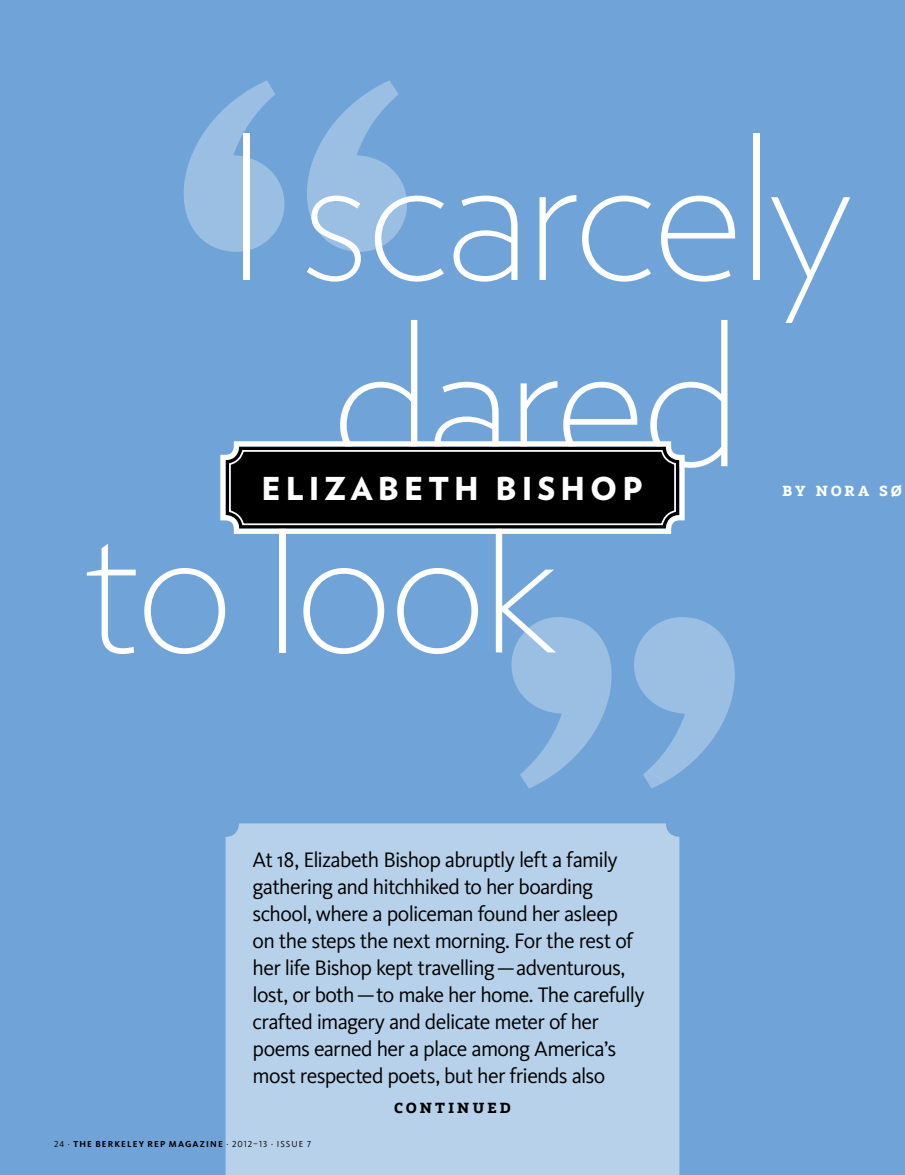
<style>
.page{position:relative;width:905px;height:1175px;background:#fff}
.page>*{position:absolute;margin:0;border:0;box-sizing:border-box;transform-origin:0 0}
.t1{font:200 199.5px "Verlag";letter-spacing:-.025em;color:#fff}
.t2{font:900 31.5px "Verlag";letter-spacing:.16em;color:#fff}
.t3{font:21.75px/27px "Kievit OT";letter-spacing:-.035em;color:#000}
.t4{font:700 16.5px "Graublau Slab";letter-spacing:.195em;color:#000}
.t5{font:700 16.5px "Graublau Slab";letter-spacing:.18em;color:#fff}
.t6{font:700 9px "Kievit OT";letter-spacing:.125em;color:#000}
.s1{font-weight:400}
</style>
<div class="page">
<div style="left:0;top:0;width:904px;height:1174px;background:#70a4d8"></div>
<svg style="left:511px;top:617px;width:223px;height:171px"></svg>
<svg style="left:184px;top:80px;width:223px;height:172px"></svg>
<svg style="left:220px;top:441px;width:465px;height:93px;background:#27282a"></svg>
<div style="left:229px;top:450px;width:447px;height:75px;border:2px solid #fff;border-radius:13px"></div>
<div style="left:225px;top:823px;width:454px;height:351px;background:#b7d1eb"></div>
<h1 class="t1" style="left:224px;top:65px;width:629px">I scarcely</h1>
<h1 class="t1" style="left:331px;top:251px;width:411px">dared</h1>
<h1 class="t1" style="left:82px;top:437px;width:475px">to look</h1>
<h2 class="t2" style="left:261px;top:463px;width:383px">ELIZABETH BISHOP</h2>
<p class="t5" style="left:782px;top:480px;width:121px">BY NORA SØ</p>
<p class="t3" style="left:252px;top:846px;width:393px">At 18, Elizabeth Bishop abruptly left a family gathering and hitchhiked to her boarding school, where a policeman found her asleep on the steps the next morning. For the rest of her life Bishop kept travelling—adventurous, lost, or both—to make her home. The carefully crafted imagery and delicate meter of her poems earned her a place among America’s most respected poets, but her friends also</p>
<p class="t6" style="left:54px;top:1138px;width:258px"><span class="s1">24 ·</span> THE BERKELEY REP MAGAZINE <span class="s1">· 2012–13 · ISSUE 7</span></p>
<p class="t4" style="left:394px;top:1097px;width:118px">CONTINUED</p>
</div>
